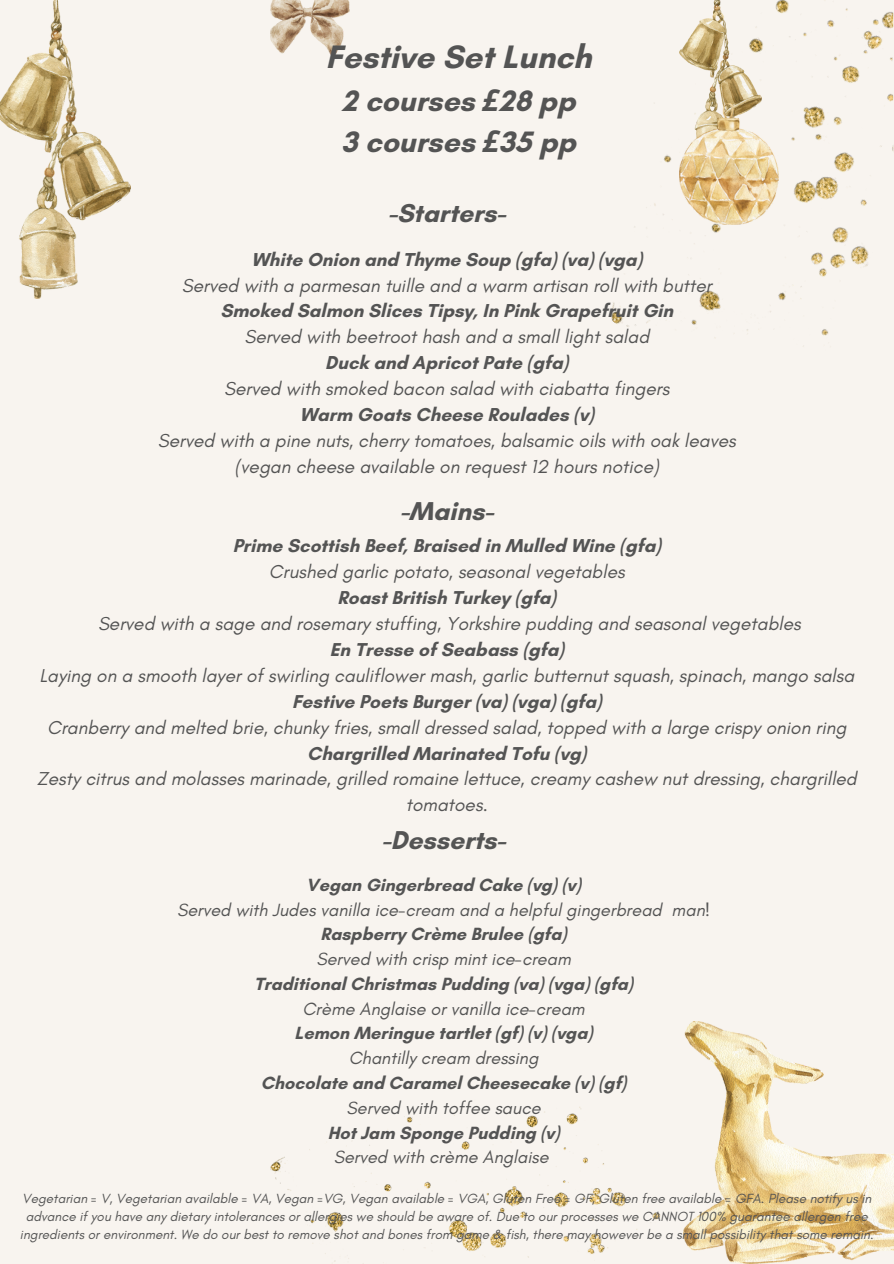
<style>
.page{position:relative;width:894px;height:1264px;background:#fff}
.page>*{position:absolute;margin:0;border:0;box-sizing:border-box;transform-origin:0 0}
.t1{font:700 33px "Glacial Indifference";color:#545454}
.t2{font:700 30px/40.5px "Glacial Indifference";color:#545454}
.t3{font:700 26.25px "Glacial Indifference";color:#545454}
.t4{font:italic 19.05px/25.8px "Glacial Indifference";color:#545454;text-align:center}
.t5{font:700 18px/24.8px "Glacial Indifference";color:#545454;text-align:center}
.t6{font:italic 13.5px/18px "Glacial Indifference";color:#545454;text-align:center}
.s1{font-family:"Noto Sans";font-style:italic}
.s2{font-weight:700;font-style:normal}
.s3{font-weight:400;font-style:italic}
</style>
<div class="page">
<div style="left:0;top:0;width:893px;height:1263px;background:#f8f4ef"></div>
<img style="left:611px;top:0;width:281px;height:347px">
<img style="left:270px;top:1082px;width:391px;height:180px">
<img style="left:0;top:0;width:131px;height:298px">
<img style="left:679px;top:0;width:82px;height:104px">
<img style="left:270px;top:0;width:79px;height:56px">
<img style="left:679px;top:104px;width:99px;height:120px">
<img style="left:683px;top:1021px;width:210px;height:242px">
<h3 class="t1" style="left:326px;top:37px;width:267px">Festive Set Lunch</h3>
<h3 class="t2" style="left:341px;top:80px;width:236px">2 courses <span class="s1">£</span>28 pp<br>3 courses <span class="s1">£</span>35 pp</h3>
<h2 class="t3" style="left:388px;top:197px;width:120px">-Starters-</h2>
<h3 class="t4" style="left:158px;top:246px;width:579px"><span class="s2">White Onion and Thyme Soup (gfa) (va) (vga)<br></span>Served with a parmesan tuille and a warm artisan roll with butter <span class="s2">Smoked Salmon Slices Tipsy, In Pink Grapefruit Gin<br></span>Served with beetroot hash and a small light salad<br><span class="s2">Duck and Apricot Pate (gfa)<br></span>Served with smoked bacon salad with ciabatta fingers<br><span class="s2">Warm Goats Cheese Roulades (v)<br></span>Served with a pine nuts, cherry tomatoes, balsamic oils with oak leaves (vegan cheese available on request 12 hours notice)</h3>
<h3 class="t3" style="left:400px;top:495px;width:95px">-Mains-</h3>
<h2 class="t4" style="left:37px;top:533px;width:821px"><span class="s2">Prime Scottish Beef, Braised in Mulled Wine (gfa)<br></span>Crushed garlic potato, seasonal vegetables<br><span class="s2">Roast British Turkey (gfa)<br></span>Served with a sage and rosemary stuffing, Yorkshire pudding and seasonal vegetables<br><span class="s2">En Tresse of Seabass (gfa)<br></span>Laying on a smooth layer of swirling cauliflower mash, garlic butternut squash, spinach, mango salsa <span class="s2">Festive Poets Burger (va) (vga) (gfa)<br></span>Cranberry and melted brie, chunky fries, small dressed salad, topped with a large crispy onion ring <span class="s2">Chargrilled Marinated Tofu (vg)<br></span>Zesty citrus and molasses marinade, grilled romaine lettuce, creamy cashew nut dressing, chargrilled tomatoes.</h2>
<p class="t3" style="left:381px;top:824px;width:126px">-Desserts-</p>
<p class="t5" style="left:177px;top:872px;width:534px">Vegan Gingerbread Cake (vg) (v)<br><span class="s3">Served with Judes vanilla ice-cream and a helpful gingerbread man!<br></span>Raspberry Crème Brulee (gfa)<br><span class="s3">Served with crisp mint ice-cream<br></span>Traditional Christmas Pudding (va) (vga) (gfa)<br><span class="s3">Crème Anglaise or vanilla ice-cream<br></span>Lemon Meringue tartlet (gf) (v) (vga)<br><span class="s3">Chantilly cream dressing<br></span>Chocolate and Caramel Cheesecake (v) (gf)<br><span class="s3">Served with toffee sauce<br></span>Hot Jam Sponge Pudding (v)<br><span class="s3">Served with crème Anglaise</span></p>
<p class="t6" style="left:20px;top:1188px;width:855px">Vegetarian = V, Vegetarian available = VA, Vegan =VG, Vegan available = VGA, Gluten Free = GF, Gluten free available = GFA. Please notify us in advance if you have any dietary intolerances or allergies we should be aware of. Due to our processes we CANNOT 100% guarantee allergen free ingredients or environment. We do our best to remove shot and bones from game &amp; fish, there may however be a small possibility that some remain.</p>
</div>
